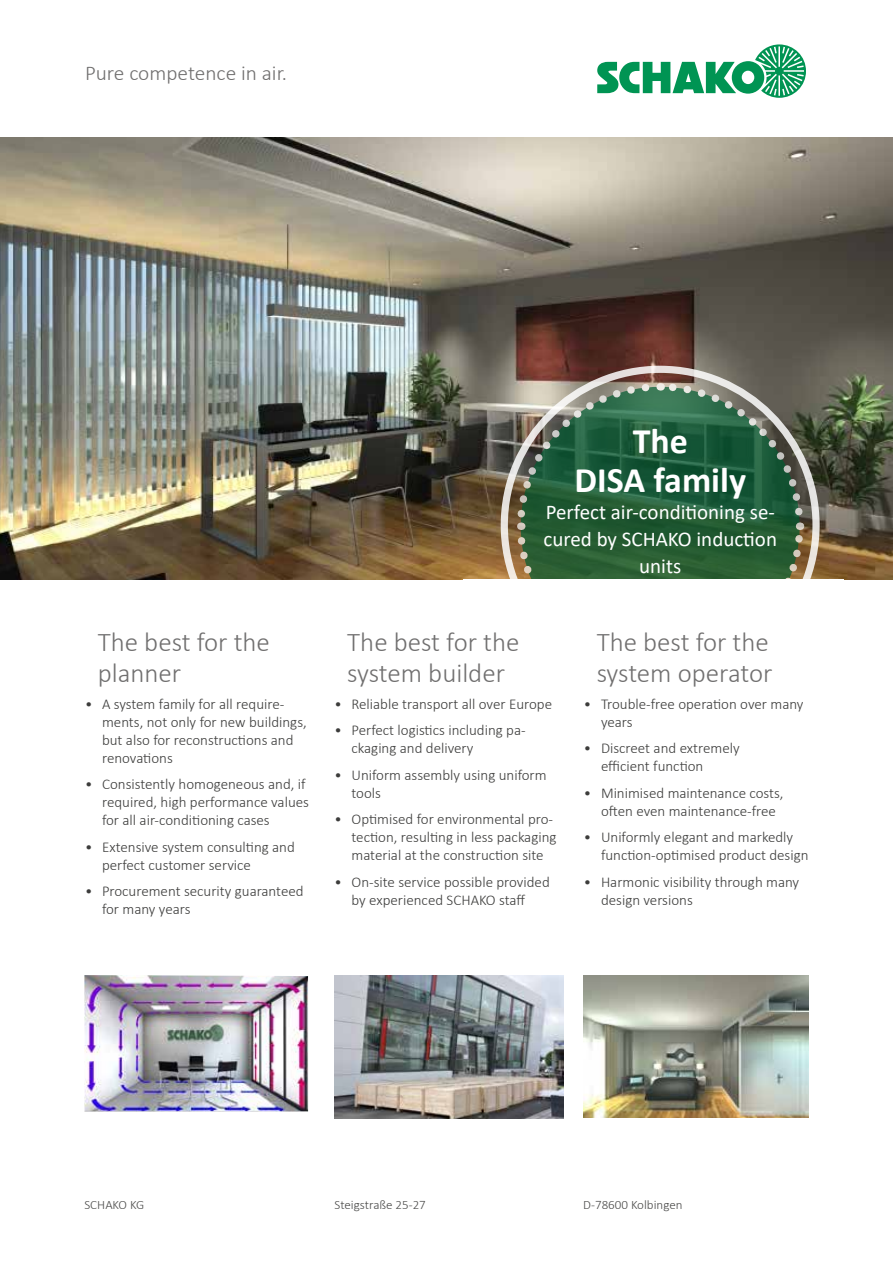
<style>
.page{position:relative;width:893px;height:1263px;background:#fff}
.page>*{position:absolute;margin:0;border:0;box-sizing:border-box;transform-origin:0 0}
.t1{font:700 36px/39.3px "Calibri";color:#fff;text-align:center}
.t2{font:300 27px/31.5px "Calibri";color:#706f6f}
.t3{font:21px/27px "Calibri";color:#fff;text-align:center}
.t4{font:300 21px "Calibri";color:#706f6f}
.t5{font:300 15px/18px "Calibri";color:#3c3c3b}
.t6{font:300 12.75px "Calibri";color:#4a4a49}
</style>
<div class="page">
<img style="left:0;top:137px;width:893px;height:442px">
<img style="left:584px;top:975px;width:224px;height:142px">
<img style="left:334px;top:975px;width:230px;height:144px">
<img style="left:84px;top:975px;width:224px;height:136px">
<svg style="left:597px;top:44px;width:209px;height:54px"></svg>
<svg style="left:515px;top:382px;width:290px;height:197px;background:#3d694a"></svg>
<h3 class="t4" style="left:85px;top:60px;width:203px">Pure competence in air.</h3>
<h2 class="t2" style="left:98px;top:626px;width:174px">The best for the planner</h2>
<p class="t5" style="left:102px;top:694px;width:206px;text-indent:-17px">• A system family for all require&shy;ments, not only for new buildings, but also for reconstructions and renovations</p>
<p class="t5" style="left:102px;top:775px;width:208px;text-indent:-17px">• Consistently homogeneous and, if required, high performance values for all air-conditioning cases</p>
<p class="t5" style="left:102px;top:837px;width:194px;text-indent:-17px">• Extensive system consulting and perfect customer service</p>
<p class="t5" style="left:102px;top:882px;width:203px;text-indent:-17px">• Procurement security guaranteed for many years</p>
<h1 class="t1" style="left:575px;top:421px;width:173px">The<br>DISA family</h1>
<h3 class="t3" style="left:543px;top:498px;width:235px">Perfect air-conditioning se&shy;cured by SCHAKO induction units</h3>
<h2 class="t2" style="left:347px;top:626px;width:174px">The best for the system builder</h2>
<p class="t5" style="left:334px;top:694px;width:219px">• Reliable transport all over Europe</p>
<p class="t5" style="left:351px;top:721px;width:176px;text-indent:-17px">• Perfect logistics including pa&shy;ckaging and delivery</p>
<p class="t5" style="left:351px;top:765px;width:197px;text-indent:-17px">• Uniform assembly using uniform tools</p>
<p class="t5" style="left:351px;top:810px;width:206px;text-indent:-17px">• Optimised for environmental pro&shy;tection, resulting in less packaging material at the construction site</p>
<p class="t5" style="left:334px;top:873px;width:217px;text-align:center">• On-site service possible provided by experienced SCHAKO staff</p>
<h2 class="t2" style="left:597px;top:626px;width:177px">The best for the system operator</h2>
<p class="t5" style="left:601px;top:694px;width:204px;text-indent:-17px">• Trouble-free operation over many years</p>
<p class="t5" style="left:601px;top:739px;width:140px;text-indent:-17px">• Discreet and extremely efficient function</p>
<p class="t5" style="left:601px;top:783px;width:184px;text-indent:-17px">• Minimised maintenance costs, often even maintenance-free</p>
<p class="t5" style="left:601px;top:828px;width:209px;text-indent:-17px">• Uniformly elegant and markedly function-optimised product design</p>
<p class="t5" style="left:601px;top:873px;width:200px;text-indent:-17px">• Harmonic visibility through many design versions</p>
<p class="t6" style="left:84px;top:1196px;width:61px">SCHAKO KG</p>
<p class="t6" style="left:334px;top:1196px;width:93px">Steigstraße 25-27</p>
<p class="t6" style="left:583px;top:1196px;width:101px">D-78600 Kolbingen</p>
</div>
